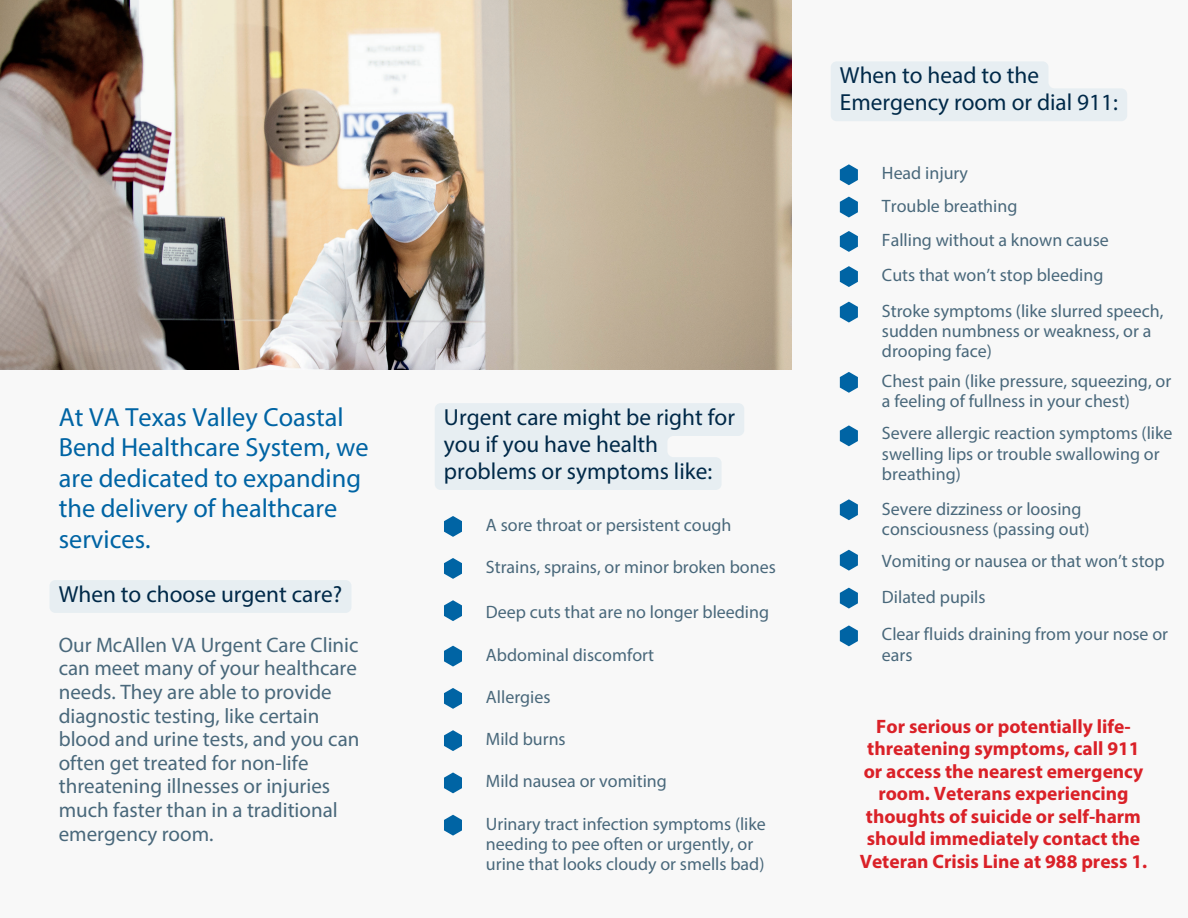
<style>
.page{position:relative;width:1188px;height:918px;background:#f8f8f8}
.page>*{position:absolute;margin:0;border:0;box-sizing:border-box;transform-origin:0 0}
.t1{font:26.25px/30.3px "Myriad Pro";color:#0064a4}
.t2{font:23.25px/27px "Myriad Pro";color:#002948}
.t3{font:21px/23.7px "Myriad Pro";color:#49687b}
.t4{font:700 19.5px/22.5px "Myriad Pro";color:#da2128;text-align:center}
.t5{font:18px/20.2px "Myriad Pro";color:#49687b}
</style>
<div class="page">
<img style="left:0;top:0;width:792px;height:370px">
<svg style="left:444px;top:516px;width:18px;height:21px"></svg>
<div style="left:49px;top:580px;width:303px;height:33px;background:#e7eef2;border-radius:6px"></div>
<svg style="left:435px;top:403px;width:309px;height:87px;background:#e8eef2"></svg>
<svg style="left:831px;top:61px;width:296px;height:60px;background:#e9eff2"></svg>
<svg style="left:444px;top:558px;width:18px;height:21px"></svg>
<svg style="left:444px;top:600px;width:18px;height:21px"></svg>
<svg style="left:444px;top:646px;width:18px;height:21px"></svg>
<svg style="left:444px;top:688px;width:18px;height:21px"></svg>
<svg style="left:444px;top:730px;width:18px;height:21px"></svg>
<svg style="left:444px;top:772px;width:18px;height:21px"></svg>
<svg style="left:444px;top:815px;width:18px;height:21px"></svg>
<svg style="left:840px;top:164px;width:18px;height:21px"></svg>
<svg style="left:840px;top:197px;width:18px;height:20px"></svg>
<svg style="left:840px;top:231px;width:18px;height:21px"></svg>
<svg style="left:840px;top:266px;width:18px;height:21px"></svg>
<svg style="left:840px;top:302px;width:18px;height:21px"></svg>
<svg style="left:840px;top:372px;width:18px;height:21px"></svg>
<svg style="left:840px;top:425px;width:18px;height:21px"></svg>
<svg style="left:840px;top:499px;width:18px;height:21px"></svg>
<svg style="left:840px;top:550px;width:18px;height:21px"></svg>
<svg style="left:840px;top:588px;width:18px;height:21px"></svg>
<svg style="left:840px;top:625px;width:18px;height:21px"></svg>
<h2 class="t1" style="left:59px;top:404px;width:311px">At VA Texas Valley Coastal<br>Bend Healthcare System, we are dedicated to expanding the delivery of healthcare services.</h2>
<h2 class="t2" style="left:444px;top:405px;width:293px">Urgent care might be right for you if you have health problems or symptoms like:</h2>
<p class="t5" style="left:486px;top:516px;width:247px">A sore throat or persistent cough</p>
<h2 class="t2" style="left:59px;top:582px;width:285px">When to choose urgent care?</h2>
<h1 class="t3" style="left:59px;top:635px;width:302px">Our McAllen VA Urgent Care Clinic can meet many of your healthcare needs. They are able to provide diagnostic testing, like certain blood and urine tests, and you can often get treated for non-life threatening illnesses or injuries much faster than in a traditional emergency room.</h1>
<p class="t5" style="left:486px;top:558px;width:291px">Strains, sprains, or minor broken bones</p>
<p class="t5" style="left:486px;top:604px;width:285px">Deep cuts that are no longer bleeding</p>
<p class="t5" style="left:486px;top:646px;width:170px">Abdominal discomfort</p>
<p class="t5" style="left:486px;top:688px;width:66px">Allergies</p>
<p class="t5" style="left:486px;top:730px;width:81px">Mild burns</p>
<p class="t5" style="left:486px;top:773px;width:182px">Mild nausea or vomiting</p>
<p class="t5" style="left:486px;top:815px;width:281px">Urinary tract infection symptoms (like needing to pee often or urgently, or urine that looks cloudy or smells bad)</p>
<p class="t2" style="left:840px;top:64px;width:279px">When to head to the<br>Emergency room or dial 911:</p>
<p class="t5" style="left:882px;top:165px;width:87px">Head injury</p>
<p class="t5" style="left:882px;top:197px;width:137px">Trouble breathing</p>
<p class="t5" style="left:882px;top:231px;width:228px">Falling without a known cause</p>
<p class="t5" style="left:882px;top:267px;width:223px">Cuts that won’t stop bleeding</p>
<p class="t5" style="left:882px;top:302px;width:283px">Stroke symptoms (like slurred speech, sudden numbness or weakness, or a drooping face)</p>
<p class="t5" style="left:882px;top:373px;width:291px">Chest pain (like pressure, squeezing, or a feeling of fullness in your chest)</p>
<p class="t5" style="left:882px;top:425px;width:292px">Severe allergic reaction symptoms (like swelling lips or trouble swallowing or breathing)</p>
<p class="t5" style="left:882px;top:500px;width:209px">Severe dizziness or loosing consciousness (passing out)</p>
<h2 class="t5" style="left:882px;top:553px;width:284px">Vomiting or nausea or that won’t stop</h2>
<p class="t5" style="left:882px;top:588px;width:105px">Dilated pupils</p>
<p class="t5" style="left:882px;top:626px;width:288px">Clear fluids draining from your nose or ears</p>
<p class="t4" style="left:860px;top:717px;width:289px">For serious or potentially life&shy;threatening symptoms, call 911 or access the nearest emergency room. Veterans experiencing thoughts of suicide or self-harm should immediately contact the<br>Veteran Crisis Line at 988 press 1.</p>
</div>
